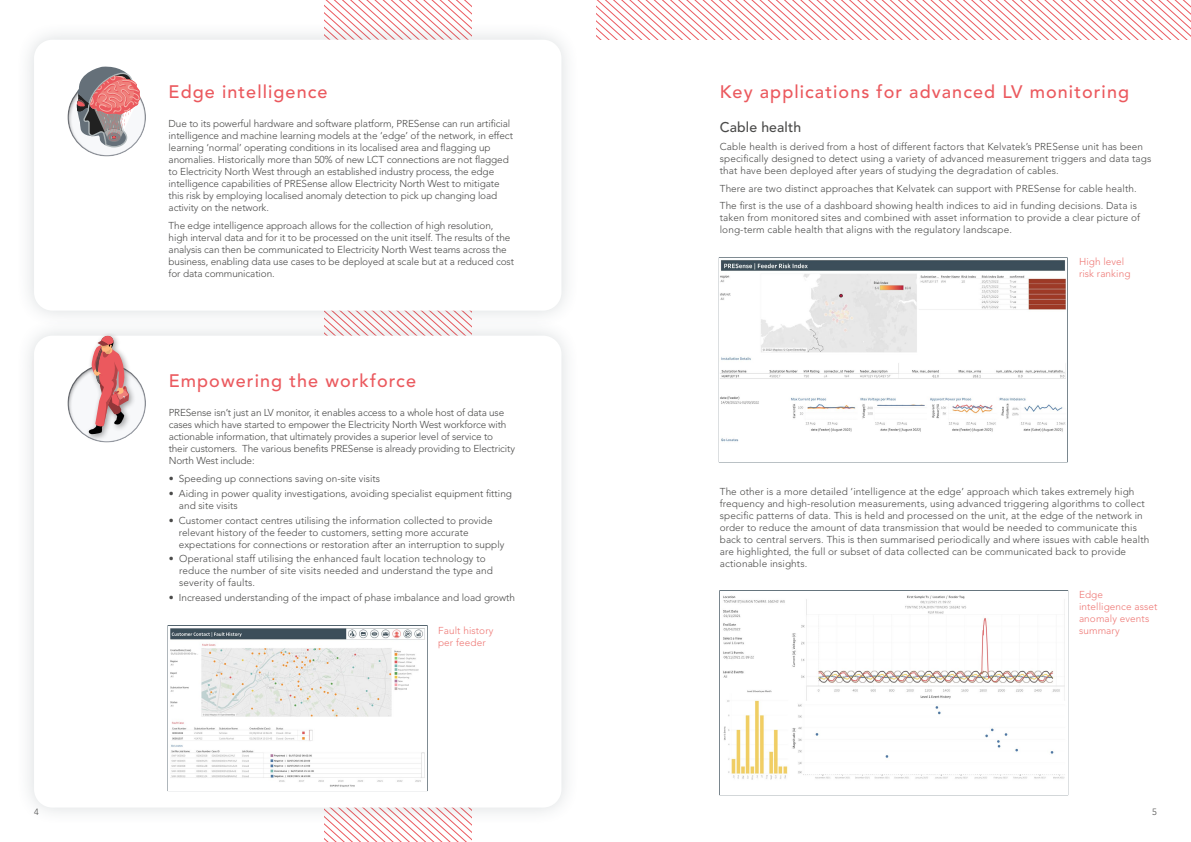
<style>
.page{position:relative;width:1191px;height:842px;background:#fff}
.page>*{position:absolute;margin:0;border:0;box-sizing:border-box;transform-origin:0 0}
.t1{font:500 18px "Avenir LT Std";letter-spacing:.06em;color:#eb595e}
.t2{font:500 14px "Avenir LT Std";letter-spacing:.01em;color:#4a4a49}
.t3{font:300 10px/12px "Avenir LT Std";color:#4a4a49}
.t4{font:300 10px/12px "Avenir LT Std";letter-spacing:.01em;color:#ee7774}
.t5{font:300 9px "Avenir LT Std";color:#4a4a49}
</style>
<div class="page">
<svg style="left:324px;top:0;width:147px;height:21px"></svg>
<svg style="left:324px;top:826px;width:147px;height:16px"></svg>
<svg style="left:597px;top:0;width:594px;height:40px"></svg>
<div style="left:15px;top:21px;width:565px;height:308px;background:#f7f8f8"></div>
<div style="left:34px;top:40px;width:527px;height:271px;background:#fff;border-radius:18px"></div>
<div style="left:15px;top:317px;width:565px;height:509px;background:#f8f8f9"></div>
<div style="left:34px;top:336px;width:527px;height:471px;background:#fff;border-radius:18px"></div>
<div style="left:58px;top:71px;width:96px;height:86px;background:#000;opacity:.5"></div>
<svg style="left:76px;top:66px;width:64px;height:81px"></svg>
<img style="left:170px;top:628px;width:255px;height:159px">
<img style="left:720px;top:260px;width:346px;height:182px">
<img style="left:723px;top:595px;width:342px;height:185px">
<div style="left:58px;top:357px;width:96px;height:86px;background:#000;opacity:.5"></div>
<div style="left:85px;top:332px;width:52px;height:110px;background:#000;opacity:.39"></div>
<svg style="left:89px;top:335px;width:40px;height:99px"></svg>
<p class="t5" style="left:34px;top:806px;width:6px">4</p>
<h1 class="t1" style="left:169px;top:82px;width:160px">Edge intelligence</h1>
<p class="t3" style="left:169px;top:118px;width:346px">Due to its powerful hardware and software platform, PRESense can run artificial intelligence and machine learning models at the ‘edge’ of the network, in effect learning ‘normal’ operating conditions in its localised area and flagging up anomalies. Historically more than 50% of new LCT connections are not flagged to Electricity North West through an established industry process, the edge intelligence capabilities of PRESense allow Electricity North West to mitigate this risk by employing localised anomaly detection to pick up changing load activity on the network.</p>
<p class="t3" style="left:169px;top:220px;width:347px">The edge intelligence approach allows for the collection of high resolution, high interval data and for it to be processed on the unit itself. The results of the analysis can then be communicated to Electricity North West teams across the business, enabling data use cases to be deployed at scale but at a reduced cost for data communication.</p>
<h1 class="t1" style="left:169px;top:371px;width:249px">Empowering the workforce</h1>
<p class="t3" style="left:169px;top:407px;width:348px">PRESense isn’t just an LV monitor, it enables access to a whole host of data use cases which have started to empower the Electricity North West workforce with actionable information, that ultimately provides a superior level of service to their customers. The various benefits PRESense is already providing to Electricity North West include:</p>
<p class="t3" style="left:169px;top:472px;width:213px">• Speeding up connections saving on-site visits</p>
<p class="t3" style="left:179px;top:487px;width:335px;text-indent:-10px">• Aiding in power quality investigations, avoiding specialist equipment fitting and site visits</p>
<p class="t3" style="left:179px;top:514px;width:327px;text-indent:-10px">• Customer contact centres utilising the information collected to provide relevant history of the feeder to customers, setting more accurate expectations for connections or restoration after an interruption to supply</p>
<p class="t3" style="left:179px;top:553px;width:315px;text-indent:-10px">• Operational staff utilising the enhanced fault location technology to reduce the number of site visits needed and understand the type and severity of faults.</p>
<p class="t3" style="left:169px;top:592px;width:348px">• Increased understanding of the impact of phase imbalance and load growth</p>
<p class="t4" style="left:438px;top:624px;width:57px">Fault history per feeder</p>
<h1 class="t1" style="left:720px;top:82px;width:411px">Key applications for advanced LV monitoring</h1>
<h2 class="t2" style="left:720px;top:119px;width:83px">Cable health</h2>
<p class="t3" style="left:720px;top:140px;width:433px">Cable health is derived from a host of different factors that Kelvatek’s PRESense unit has been specifically designed to detect using a variety of advanced measurement triggers and data tags that have been deployed after years of studying the degradation of cables.</p>
<p class="t3" style="left:720px;top:179px;width:419px;line-height:17.7px">There are two distinct approaches that Kelvatek can support with PRESense for cable health.<br>The first is the use of a dashboard showing health indices to aid in funding decisions. Data is</p>
<p class="t3" style="left:720px;top:212px;width:422px">taken from monitored sites and combined with asset information to provide a clear picture of long-term cable health that aligns with the regulatory landscape.</p>
<p class="t4" style="left:1079px;top:255px;width:53px">High level risk ranking</p>
<p class="t3" style="left:720px;top:486px;width:431px">The other is a more detailed ‘intelligence at the edge’ approach which takes extremely high frequency and high-resolution measurements, using advanced triggering algorithms to collect specific patterns of data. This is held and processed on the unit, at the edge of the network in order to reduce the amount of data transmission that would be needed to communicate this back to central servers. This is then summarised periodically and where issues with cable health are highlighted, the full or subset of data collected can be communicated back to provide actionable insights.</p>
<p class="t4" style="left:1079px;top:588px;width:80px">Edge intelligence asset anomaly events summary</p>
<p class="t5" style="left:1152px;top:806px;width:6px">5</p>
</div>
